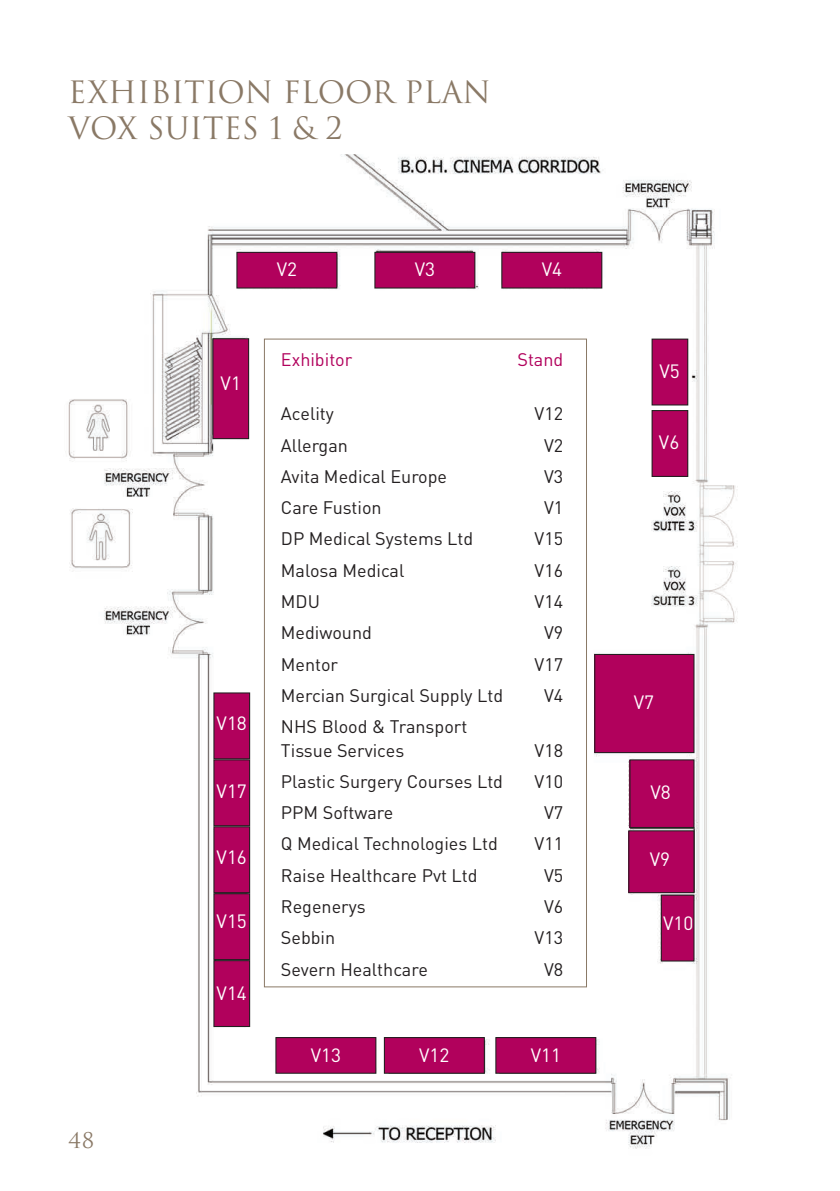
<style>
.page{position:relative;width:840px;height:1191px;background:#fff}
.page>*{position:absolute;margin:0;border:0;box-sizing:border-box;transform-origin:0 0}
.Head{font:30px "Trajan";color:#8a7966}
.t1{font:21.2px "Trajan";color:#8a7966}
.Stand{font:19px "DIN";color:#fff}
.charts_body{font:18px "DIN";color:#231f20}
.charts_body-2{font:18px "DIN";color:#b1015c}
</style>
<div class="page">
<img style="left:68px;top:154px;width:670px;height:995px">
<div style="left:237px;top:252px;width:100px;height:36px;background:#b1015c"></div>
<div style="left:236px;top:252px;width:101px;height:36px;border:1px solid #231f20"></div>
<div style="left:374px;top:252px;width:100px;height:36px;background:#b1015c"></div>
<div style="left:374px;top:252px;width:101px;height:36px;border:1px solid #231f20"></div>
<div style="left:501px;top:252px;width:100px;height:36px;background:#b1015c"></div>
<div style="left:501px;top:252px;width:101px;height:36px;border:1px solid #231f20"></div>
<div style="left:214px;top:693px;width:35px;height:66px;background:#b1015c"></div>
<div style="left:213px;top:692px;width:37px;height:67px;border:1px solid #231f20"></div>
<div style="left:651px;top:339px;width:36px;height:66px;background:#b1015c"></div>
<div style="left:651px;top:338px;width:37px;height:67px;border:1px solid #231f20"></div>
<div style="left:651px;top:410px;width:36px;height:66px;background:#b1015c"></div>
<div style="left:651px;top:410px;width:37px;height:67px;border:1px solid #231f20"></div>
<div style="left:214px;top:760px;width:35px;height:65px;background:#b1015c"></div>
<div style="left:213px;top:759px;width:37px;height:67px;border:1px solid #231f20"></div>
<div style="left:214px;top:827px;width:35px;height:65px;background:#b1015c"></div>
<div style="left:213px;top:826px;width:37px;height:67px;border:1px solid #231f20"></div>
<div style="left:214px;top:893px;width:35px;height:66px;background:#b1015c"></div>
<div style="left:213px;top:893px;width:37px;height:67px;border:1px solid #231f20"></div>
<div style="left:214px;top:960px;width:35px;height:66px;background:#b1015c"></div>
<div style="left:213px;top:960px;width:37px;height:67px;border:1px solid #231f20"></div>
<div style="left:213px;top:339px;width:35px;height:99px;background:#b1015c"></div>
<div style="left:212px;top:338px;width:37px;height:101px;border:1px solid #231f20"></div>
<div style="left:276px;top:1037px;width:99px;height:36px;background:#b1015c"></div>
<div style="left:275px;top:1037px;width:101px;height:36px;border:1px solid #231f20"></div>
<div style="left:661px;top:895px;width:32px;height:66px;background:#b1015c"></div>
<div style="left:660px;top:894px;width:34px;height:67px;border:1px solid #231f20"></div>
<div style="left:628px;top:831px;width:65px;height:61px;background:#b1015c"></div>
<div style="left:628px;top:830px;width:66px;height:63px;border:1px solid #231f20"></div>
<div style="left:629px;top:760px;width:64px;height:67px;background:#b1015c"></div>
<div style="left:594px;top:654px;width:99px;height:98px;background:#b1015c"></div>
<div style="left:594px;top:654px;width:100px;height:99px;border:1px solid #231f20"></div>
<div style="left:384px;top:1037px;width:100px;height:36px;background:#b1015c"></div>
<div style="left:383px;top:1037px;width:101px;height:36px;border:1px solid #231f20"></div>
<div style="left:495px;top:1037px;width:100px;height:36px;background:#b1015c"></div>
<div style="left:495px;top:1037px;width:101px;height:36px;border:1px solid #231f20"></div>
<div style="left:264px;top:338px;width:322px;height:649px;background:#fff;border:1px solid #8a7966"></div>
<p class="Head" style="left:68px;top:74px;width:424px">EXHIBITION FLOOR PLAN</p>
<p class="Head" style="left:68px;top:110px;width:276px">VOX SUITES 1 &amp; 2</p>
<p class="Stand" style="left:276px;top:257px;width:22px">V2</p>
<p class="Stand" style="left:414px;top:257px;width:22px">V3</p>
<p class="Stand" style="left:541px;top:257px;width:22px">V4</p>
<p class="t1" style="left:68px;top:1127px;width:28px">48</p>
<p class="Stand" style="left:220px;top:371px;width:22px">V1</p>
<p class="Stand" style="left:216px;top:711px;width:32px">V18</p>
<p class="Stand" style="left:216px;top:779px;width:32px">V17</p>
<p class="Stand" style="left:216px;top:845px;width:32px">V16</p>
<p class="Stand" style="left:216px;top:909px;width:32px">V15</p>
<p class="Stand" style="left:216px;top:980px;width:32px">V14</p>
<p class="charts_body-2" style="left:281px;top:348px;width:73px">Exhibitor</p>
<p class="charts_body-2" style="left:517px;top:348px;width:47px">Stand</p>
<p class="charts_body" style="left:281px;top:402px;width:54px">Acelity</p>
<p class="charts_body" style="left:534px;top:402px;width:30px">V12</p>
<p class="charts_body" style="left:281px;top:434px;width:68px">Allergan</p>
<p class="charts_body" style="left:543px;top:434px;width:21px">V2</p>
<p class="charts_body" style="left:281px;top:465px;width:168px">Avita Medical Europe</p>
<p class="charts_body" style="left:543px;top:465px;width:21px">V3</p>
<p class="charts_body" style="left:281px;top:496px;width:102px">Care Fustion</p>
<p class="charts_body" style="left:543px;top:496px;width:21px">V1</p>
<p class="charts_body" style="left:281px;top:527px;width:194px">DP Medical Systems Ltd</p>
<p class="charts_body" style="left:534px;top:527px;width:30px">V15</p>
<p class="charts_body" style="left:281px;top:559px;width:125px">Malosa Medical</p>
<p class="charts_body" style="left:534px;top:559px;width:30px">V16</p>
<p class="charts_body" style="left:281px;top:590px;width:41px">MDU</p>
<p class="charts_body" style="left:534px;top:590px;width:30px">V14</p>
<p class="charts_body" style="left:281px;top:621px;width:92px">Mediwound</p>
<p class="charts_body" style="left:543px;top:621px;width:21px">V9</p>
<p class="charts_body" style="left:281px;top:653px;width:59px">Mentor</p>
<p class="charts_body" style="left:534px;top:653px;width:30px">V17</p>
<p class="charts_body" style="left:281px;top:684px;width:224px">Mercian Surgical Supply Ltd</p>
<p class="charts_body" style="left:543px;top:684px;width:21px">V4</p>
<p class="charts_body" style="left:281px;top:715px;width:188px">NHS Blood &amp; Transport</p>
<p class="charts_body" style="left:281px;top:739px;width:125px">Tissue Services</p>
<p class="charts_body" style="left:534px;top:739px;width:30px">V18</p>
<p class="charts_body" style="left:281px;top:770px;width:223px">Plastic Surgery Courses Ltd</p>
<p class="charts_body" style="left:534px;top:770px;width:30px">V10</p>
<p class="charts_body" style="left:281px;top:801px;width:114px">PPM Software</p>
<p class="charts_body" style="left:543px;top:801px;width:21px">V7</p>
<p class="charts_body" style="left:281px;top:832px;width:218px">Q Medical Technologies Ltd</p>
<p class="charts_body" style="left:534px;top:832px;width:30px">V11</p>
<p class="charts_body" style="left:281px;top:864px;width:198px">Raise Healthcare Pvt Ltd</p>
<p class="charts_body" style="left:543px;top:864px;width:21px">V5</p>
<p class="charts_body" style="left:281px;top:895px;width:86px">Regenerys</p>
<p class="charts_body" style="left:543px;top:895px;width:21px">V6</p>
<p class="charts_body" style="left:281px;top:926px;width:56px">Sebbin</p>
<p class="charts_body" style="left:534px;top:926px;width:30px">V13</p>
<p class="charts_body" style="left:281px;top:958px;width:148px">Severn Healthcare</p>
<p class="charts_body" style="left:543px;top:958px;width:21px">V8</p>
<p class="Stand" style="left:310px;top:1042px;width:32px">V13</p>
<p class="Stand" style="left:419px;top:1042px;width:32px">V12</p>
<p class="Stand" style="left:530px;top:1042px;width:32px">V11</p>
<p class="Stand" style="left:659px;top:360px;width:22px">V5</p>
<p class="Stand" style="left:658px;top:430px;width:22px">V6</p>
<p class="Stand" style="left:633px;top:690px;width:22px">V7</p>
<p class="Stand" style="left:650px;top:780px;width:22px">V8</p>
<p class="Stand" style="left:649px;top:847px;width:22px">V9</p>
<p class="Stand" style="left:662px;top:911px;width:32px">V10</p>
</div>
